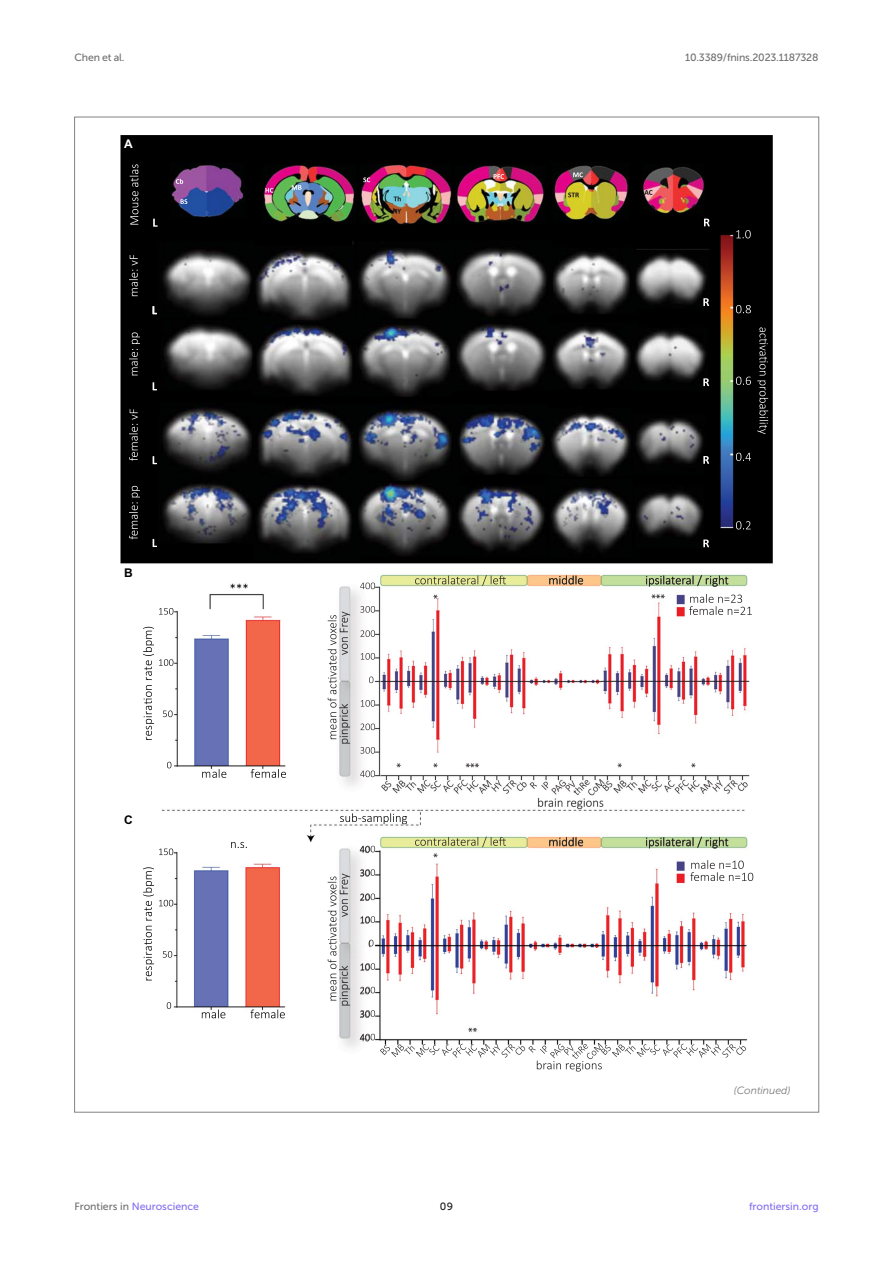
<style>
.page{position:relative;width:893px;height:1263px;background:#fff}
.page>*{position:absolute;margin:0;border:0;box-sizing:border-box;transform-origin:0 0}
.t1{font:700 12px "Arial";color:#000}
.t2{font:700 12px "Arial";color:#fff}
.t3{font:10.5px "Museo Sans 500";color:#856df0}
.t4{font:10.5px "Museo Sans 500";letter-spacing:-.015em;color:#706f70}
.FIG_LEG{font:italic 10.5px "Museo Sans 300";color:#7b7979}
.t5{font:10.5px "Museo Sans 500";color:#1b1c1b}
.s1{color:#706f70}
</style>
<div class="page">
<img style="left:120px;top:136px;width:653px;height:912px">
<svg style="left:176px;top:179px;width:7px;height:5px"></svg>
<svg style="left:181px;top:199px;width:6px;height:5px"></svg>
<svg style="left:265px;top:188px;width:8px;height:5px"></svg>
<svg style="left:292px;top:185px;width:10px;height:5px"></svg>
<svg style="left:363px;top:177px;width:7px;height:5px"></svg>
<svg style="left:493px;top:174px;width:11px;height:5px"></svg>
<svg style="left:573px;top:172px;width:10px;height:5px"></svg>
<svg style="left:130px;top:164px;width:8px;height:61px"></svg>
<svg style="left:736px;top:230px;width:15px;height:8px"></svg>
<svg style="left:129px;top:255px;width:11px;height:120px"></svg>
<svg style="left:129px;top:409px;width:11px;height:130px"></svg>
<svg style="left:704px;top:219px;width:6px;height:7px"></svg>
<svg style="left:153px;top:219px;width:5px;height:8px"></svg>
<svg style="left:703px;top:378px;width:6px;height:8px"></svg>
<svg style="left:153px;top:382px;width:4px;height:8px"></svg>
<svg style="left:703px;top:298px;width:6px;height:8px"></svg>
<svg style="left:703px;top:539px;width:6px;height:8px"></svg>
<svg style="left:153px;top:539px;width:4px;height:8px"></svg>
<svg style="left:703px;top:456px;width:6px;height:8px"></svg>
<svg style="left:153px;top:456px;width:4px;height:8px"></svg>
<svg style="left:757px;top:327px;width:11px;height:107px"></svg>
<svg style="left:736px;top:521px;width:15px;height:8px"></svg>
<svg style="left:736px;top:305px;width:15px;height:8px"></svg>
<svg style="left:736px;top:377px;width:15px;height:8px"></svg>
<svg style="left:736px;top:453px;width:15px;height:8px"></svg>
<svg style="left:369px;top:676px;width:4px;height:7px"></svg>
<svg style="left:361px;top:653px;width:14px;height:7px"></svg>
<svg style="left:360px;top:630px;width:15px;height:7px"></svg>
<svg style="left:360px;top:606px;width:15px;height:7px"></svg>
<svg style="left:360px;top:583px;width:15px;height:6px"></svg>
<svg style="left:369px;top:940px;width:4px;height:6px"></svg>
<svg style="left:361px;top:916px;width:14px;height:7px"></svg>
<svg style="left:360px;top:893px;width:15px;height:7px"></svg>
<svg style="left:360px;top:869px;width:15px;height:7px"></svg>
<svg style="left:360px;top:846px;width:15px;height:6px"></svg>
<svg style="left:360px;top:770px;width:15px;height:7px"></svg>
<svg style="left:360px;top:747px;width:15px;height:7px"></svg>
<svg style="left:360px;top:723px;width:15px;height:7px"></svg>
<svg style="left:361px;top:700px;width:14px;height:7px"></svg>
<svg style="left:360px;top:1010px;width:15px;height:7px"></svg>
<svg style="left:360px;top:987px;width:15px;height:6px"></svg>
<svg style="left:361px;top:963px;width:14px;height:7px"></svg>
<svg style="left:415px;top:575px;width:168px;height:11px;background:#c6bc83"></svg>
<svg style="left:646px;top:575px;width:82px;height:11px"></svg>
<svg style="left:328px;top:615px;width:8px;height:124px"></svg>
<svg style="left:415px;top:836px;width:168px;height:11px;background:#cac18a"></svg>
<svg style="left:646px;top:836px;width:82px;height:12px"></svg>
<svg style="left:328px;top:876px;width:8px;height:124px"></svg>
<svg style="left:689px;top:594px;width:63px;height:21px"></svg>
<svg style="left:690px;top:860px;width:63px;height:21px"></svg>
<svg style="left:360px;top:1034px;width:386px;height:37px"></svg>
<svg style="left:153px;top:306px;width:4px;height:8px"></svg>
<svg style="left:202px;top:769px;width:84px;height:9px"></svg>
<svg style="left:167px;top:762px;width:4px;height:6px"></svg>
<svg style="left:159px;top:608px;width:14px;height:7px"></svg>
<svg style="left:143px;top:627px;width:30px;height:113px"></svg>
<svg style="left:231px;top:842px;width:16px;height:6px"></svg>
<svg style="left:202px;top:1009px;width:83px;height:9px"></svg>
<svg style="left:167px;top:1002px;width:4px;height:7px"></svg>
<svg style="left:159px;top:848px;width:14px;height:7px"></svg>
<svg style="left:143px;top:867px;width:30px;height:113px"></svg>
<svg style="left:340px;top:813px;width:67px;height:11px"></svg>
<p class="t4" style="left:74px;top:51px;width:52px">Chen et al.</p>
<p class="t4" style="left:685px;top:51px;width:135px">10.3389/fnins.2023.1187328</p>
<p class="t2" style="left:124px;top:135px;width:10px">A</p>
<p class="t1" style="left:124px;top:564px;width:10px">B</p>
<p class="t1" style="left:124px;top:811px;width:10px">C</p>
<p class="FIG_LEG" style="left:734px;top:1085px;width:58px">(Continued)</p>
<p class="t3" style="left:74px;top:1200px;width:126px"><span class="s1">Frontiers in</span> Neuroscience</p>
<p class="t5" style="left:440px;top:1200px;width:15px">09</p>
<p class="t3" style="left:749px;top:1200px;width:71px">frontiersin.org</p>
</div>
